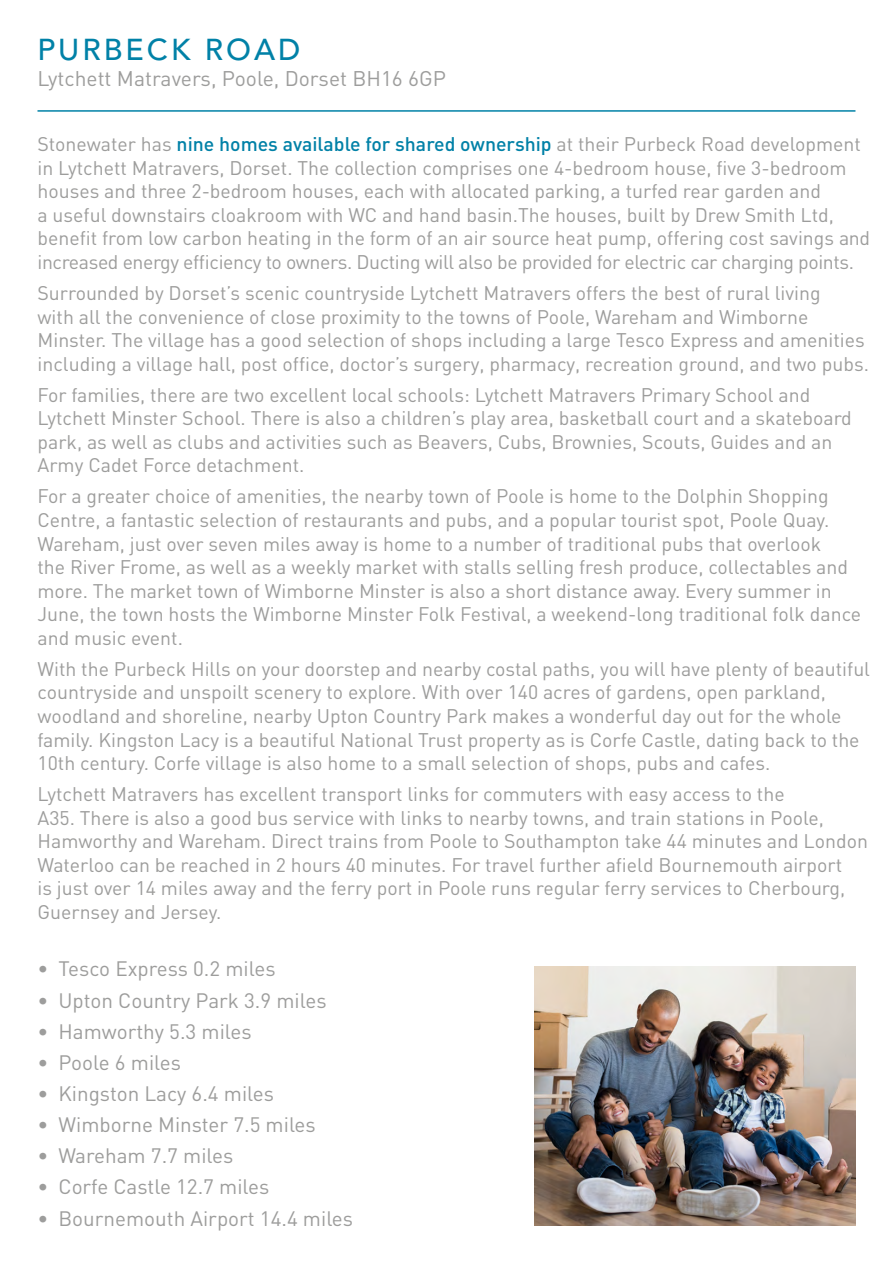
<style>
.page{position:relative;width:893px;height:1263px;background:#fff}
.page>*{position:absolute;margin:0;border:0;box-sizing:border-box;transform-origin:0 0}
.t1{font:500 30px "Avenir";letter-spacing:.1em;color:#0081a7}
.t2{font:21px "DIN";color:#9d9d9c}
.t3{font:20.7px "DIN";color:#9d9d9c}
.t4{font:19.5px/23.5px "DIN";color:#9d9d9c}
.s1{font-weight:500;color:#0081a7}
</style>
<div class="page">
<hr style="left:38px;top:110px;width:817px;height:2px;background:#0081a7">
<img style="left:534px;top:966px;width:321px;height:259px">
<h1 class="t1" style="left:38px;top:33px;width:265px">PURBECK ROAD</h1>
<p class="t2" style="left:38px;top:65px;width:410px">Lytchett Matravers, Poole, Dorset BH16 6GP</p>
<p class="t4" style="left:38px;top:132px;width:834px">Stonewater has <span class="s1">nine homes available for shared ownership</span> at their Purbeck Road development in Lytchett Matravers, Dorset. The collection comprises one 4-bedroom house, five 3-bedroom houses and three 2-bedroom houses, each with allocated parking, a turfed rear garden and<br>a useful downstairs cloakroom with WC and hand basin.The houses, built by Drew Smith Ltd, benefit from low carbon heating in the form of an air source heat pump, offering cost savings and increased energy efficiency to owners. Ducting will also be provided for electric car charging points.</p>
<p class="t4" style="left:38px;top:281px;width:833px">Surrounded by Dorset’s scenic countryside Lytchett Matravers offers the best of rural living<br>with all the convenience of close proximity to the towns of Poole, Wareham and Wimborne Minster. The village has a good selection of shops including a large Tesco Express and amenities including a village hall, post office, doctor’s surgery, pharmacy, recreation ground, and two pubs.</p>
<p class="t4" style="left:38px;top:383px;width:816px">For families, there are two excellent local schools: Lytchett Matravers Primary School and Lytchett Minster School. There is also a children’s play area, basketball court and a skateboard park, as well as clubs and activities such as Beavers, Cubs, Brownies, Scouts, Guides and an Army Cadet Force detachment.</p>
<p class="t4" style="left:38px;top:484px;width:825px">For a greater choice of amenities, the nearby town of Poole is home to the Dolphin Shopping Centre, a fantastic selection of restaurants and pubs, and a popular tourist spot, Poole Quay.<br>Wareham, just over seven miles away is home to a number of traditional pubs that overlook<br>the River Frome, as well as a weekly market with stalls selling fresh produce, collectables and more. The market town of Wimborne Minster is also a short distance away. Every summer in June, the town hosts the Wimborne Minster Folk Festival, a weekend-long traditional folk dance and music event.</p>
<p class="t4" style="left:38px;top:657px;width:834px">With the Purbeck Hills on your doorstep and nearby costal paths, you will have plenty of beautiful countryside and unspoilt scenery to explore. With over 140 acres of gardens, open parkland, woodland and shoreline, nearby Upton Country Park makes a wonderful day out for the whole family. Kingston Lacy is a beautiful National Trust property as is Corfe Castle, dating back to the 10th century. Corfe village is also home to a small selection of shops, pubs and cafes.</p>
<p class="t4" style="left:38px;top:782px;width:832px">Lytchett Matravers has excellent transport links for commuters with easy access to the<br>A35. There is also a good bus service with links to nearby towns, and train stations in Poole, Hamworthy and Wareham. Direct trains from Poole to Southampton take 44 minutes and London Waterloo can be reached in 2 hours 40 minutes. For travel further afield Bournemouth airport<br>is just over 14 miles away and the ferry port in Poole runs regular ferry services to Cherbourg, Guernsey and Jersey.</p>
<p class="t3" style="left:38px;top:956px;width:240px">• Tesco Express 0.2 miles</p>
<p class="t3" style="left:38px;top:987px;width:291px">• Upton Country Park 3.9 miles</p>
<p class="t3" style="left:38px;top:1018px;width:216px">• Hamworthy 5.3 miles</p>
<p class="t3" style="left:38px;top:1049px;width:145px">• Poole 6 miles</p>
<p class="t3" style="left:38px;top:1080px;width:238px">• Kingston Lacy 6.4 miles</p>
<p class="t3" style="left:38px;top:1112px;width:280px">• Wimborne Minster 7.5 miles</p>
<p class="t3" style="left:38px;top:1143px;width:197px">• Wareham 7.7 miles</p>
<p class="t3" style="left:38px;top:1174px;width:233px">• Corfe Castle 12.7 miles</p>
<p class="t3" style="left:38px;top:1205px;width:317px">• Bournemouth Airport 14.4 miles</p>
</div>
